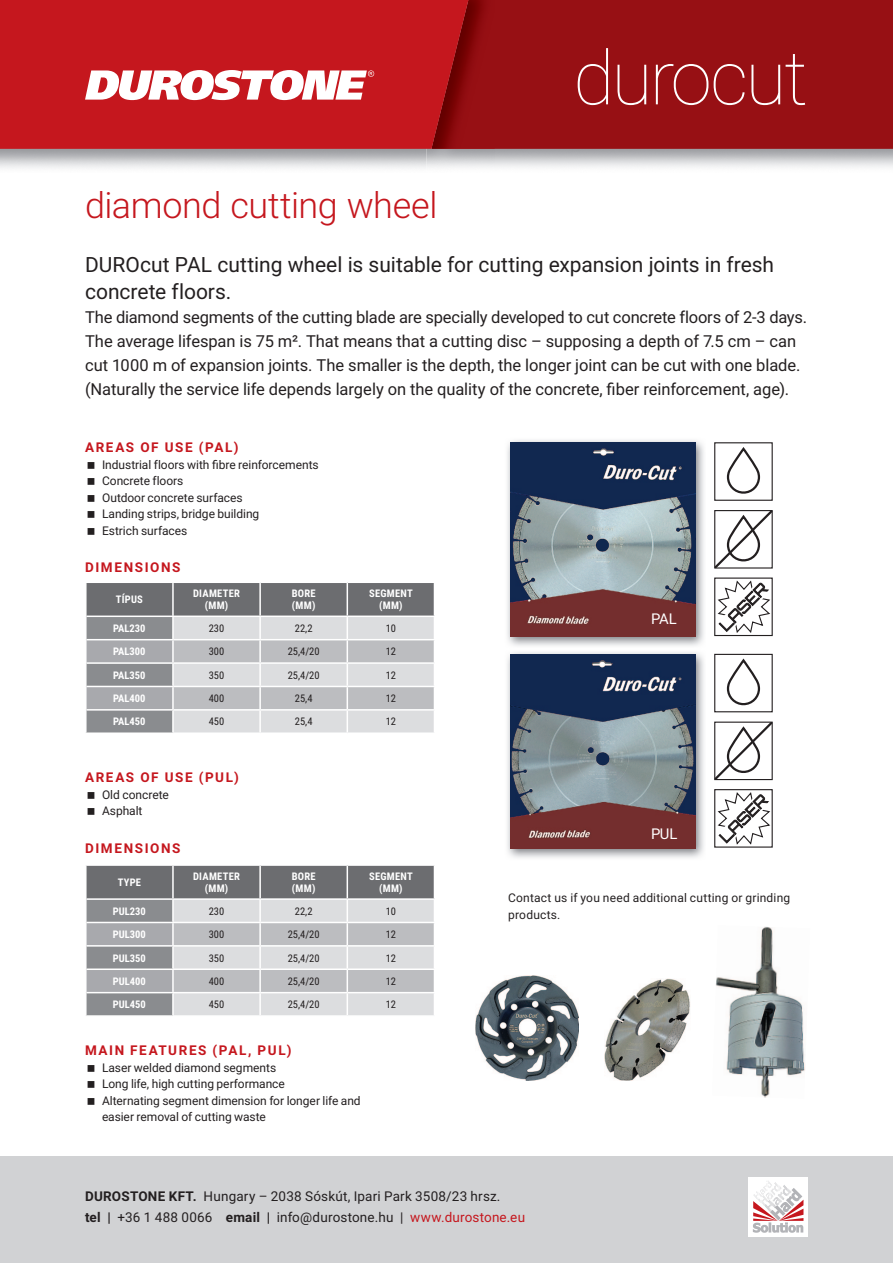
<style>
.page{position:relative;width:893px;height:1263px;background:#fff}
.page>*{position:absolute;margin:0;border:0;box-sizing:border-box;transform-origin:0 0}
.t1{font:100 75px "Roboto";letter-spacing:-.04em;color:#fff}
.t2{font:300 36px "Roboto";letter-spacing:-.01em;color:#c5171e}
.t3{font:21px/27px "Roboto";color:#231f20}
.t4{font:16.5px/24px "Roboto";letter-spacing:-.005em;color:#231f20}
.t5{font:14.85px "Roboto";letter-spacing:-.02em;color:#fff}
.t6{font:13.5px/21px "Roboto";letter-spacing:.01em;color:#231f20}
.t7{font:700 13.5px "Roboto";letter-spacing:.12em;color:#c5171e}
.t8{font:12px/16.5px "Roboto";color:#231f20}
.t9{font:10.5px "Roboto Condensed";color:#231f20}
.t10{font:700 10.5px/12px "Roboto Condensed";color:#fff}
.t11{font:700 10.5px/12px "Roboto Condensed";letter-spacing:.025em;color:#fff;text-align:center}
.s1{font-weight:700}
.s2{color:#c5171e}
</style>
<div class="page">
<div style="left:495px;top:0;width:398px;height:149px;background:#971014"></div>
<img style="left:468px;top:0;width:27px;height:149px">
<div style="left:0;top:0;width:468px;height:149px;background:#c5171e"></div>
<svg style="left:85px;top:70px;width:289px;height:30px"></svg>
<div style="left:0;top:1157px;width:893px;height:106px;background:#d1d2d4"></div>
<div style="left:748px;top:1177px;width:60px;height:59px;background:#fff"></div>
<svg style="left:753px;top:1181px;width:50px;height:52px"></svg>
<svg style="left:87px;top:582px;width:348px;height:150px;background:#b1b2b5"></svg>
<hr style="left:87px;top:615px;width:87px;height:2px;background:#fff">
<hr style="left:172px;top:617px;width:2px;height:22px;background:#fff">
<hr style="left:172px;top:664px;width:2px;height:22px;background:#fff">
<hr style="left:172px;top:711px;width:2px;height:21px;background:#fff">
<hr style="left:87px;top:639px;width:87px;height:1px;background:#fff">
<hr style="left:172px;top:640px;width:2px;height:22px;background:#fff">
<hr style="left:87px;top:662px;width:87px;height:2px;background:#fff">
<hr style="left:87px;top:686px;width:87px;height:1px;background:#fff">
<hr style="left:172px;top:687px;width:2px;height:22px;background:#fff">
<hr style="left:87px;top:709px;width:87px;height:2px;background:#fff">
<svg style="left:86px;top:865px;width:349px;height:150px;background:#b3b4b6"></svg>
<hr style="left:85px;top:866px;width:2px;height:33px;background:#fff">
<hr style="left:85px;top:899px;width:2px;height:23px;background:#fff">
<hr style="left:85px;top:922px;width:2px;height:24px;background:#fff">
<hr style="left:85px;top:946px;width:2px;height:23px;background:#fff">
<hr style="left:85px;top:969px;width:2px;height:24px;background:#fff">
<hr style="left:85px;top:993px;width:2px;height:22px;background:#fff">
<img style="left:507px;top:440px;width:197px;height:418px">
<img style="left:511px;top:442px;width:184px;height:194px">
<img style="left:511px;top:654px;width:184px;height:194px">
<img style="left:604px;top:978px;width:86px;height:102px">
<img style="left:475px;top:976px;width:104px;height:104px">
<div style="left:714px;top:442px;width:59px;height:59px;border:1px solid #231f20"></div>
<svg style="left:726px;top:449px;width:35px;height:45px"></svg>
<svg style="left:714px;top:510px;width:59px;height:59px"></svg>
<div style="left:714px;top:577px;width:59px;height:59px;border:1px solid #231f20"></div>
<svg style="left:717px;top:580px;width:53px;height:53px"></svg>
<div style="left:714px;top:654px;width:59px;height:58px;border:1px solid #231f20"></div>
<svg style="left:726px;top:660px;width:35px;height:46px"></svg>
<svg style="left:714px;top:721px;width:59px;height:60px"></svg>
<div style="left:714px;top:789px;width:59px;height:59px;border:1px solid #231f20"></div>
<svg style="left:717px;top:792px;width:53px;height:53px"></svg>
<img style="left:716px;top:927px;width:89px;height:171px">
<h1 class="t1" style="left:573px;top:25px;width:236px">durocut</h1>
<h2 class="t2" style="left:85px;top:180px;width:354px">diamond cutting wheel</h2>
<p class="t3" style="left:85px;top:251px;width:690px">DUROcut PAL cutting wheel is suitable for cutting expansion joints in fresh concrete floors.</p>
<p class="t4" style="left:85px;top:305px;width:723px">The diamond segments of the cutting blade are specially developed to cut concrete floors of 2-3 days.<br>The average lifespan is 75 m². That means that a cutting disc – supposing a depth of 7.5 cm – can cut 1000 m of expansion joints. The smaller is the depth, the longer joint can be cut with one blade. (Naturally the service life depends largely on the quality of the concrete, fiber reinforcement, age).</p>
<p class="t7" style="left:85px;top:438px;width:155px">AREAS OF USE (PAL)</p>
<p class="t8" style="left:102px;top:456px;width:218px">Industrial floors with fibre reinforcements<br>Concrete floors<br>Outdoor concrete surfaces<br>Landing strips, bridge building<br>Estrich surfaces</p>
<p class="t7" style="left:85px;top:558px;width:97px">DIMENSIONS</p>
<p class="t10" style="left:116px;top:593px;width:29px">TÍPUS</p>
<p class="t11" style="left:193px;top:587px;width:48px">DIAMETER (MM)</p>
<p class="t10" style="left:292px;top:587px;width:25px">BORE (MM)</p>
<p class="t11" style="left:369px;top:587px;width:45px">SEGMENT (MM)</p>
<p class="t10" style="left:113px;top:622px;width:34px">PAL230</p>
<p class="t9" style="left:209px;top:621px;width:17px">230</p>
<p class="t9" style="left:295px;top:621px;width:19px">22,2</p>
<p class="t9" style="left:386px;top:621px;width:12px">10</p>
<p class="t10" style="left:113px;top:645px;width:34px">PAL300</p>
<p class="t9" style="left:209px;top:644px;width:17px">300</p>
<p class="t9" style="left:288px;top:644px;width:33px">25,4/20</p>
<p class="t9" style="left:386px;top:644px;width:12px">12</p>
<p class="t10" style="left:113px;top:669px;width:34px">PAL350</p>
<p class="t9" style="left:209px;top:668px;width:17px">350</p>
<p class="t9" style="left:288px;top:668px;width:33px">25,4/20</p>
<p class="t9" style="left:386px;top:668px;width:12px">12</p>
<p class="t10" style="left:113px;top:692px;width:34px">PAL400</p>
<p class="t9" style="left:209px;top:691px;width:17px">400</p>
<p class="t9" style="left:295px;top:691px;width:19px">25,4</p>
<p class="t9" style="left:386px;top:691px;width:12px">12</p>
<p class="t10" style="left:113px;top:715px;width:34px">PAL450</p>
<p class="t9" style="left:209px;top:714px;width:17px">450</p>
<p class="t9" style="left:295px;top:714px;width:19px">25,4</p>
<p class="t9" style="left:386px;top:714px;width:12px">12</p>
<p class="t7" style="left:85px;top:768px;width:155px">AREAS OF USE (PUL)</p>
<p class="t8" style="left:102px;top:786px;width:68px">Old concrete<br>Asphalt</p>
<p class="t7" style="left:85px;top:839px;width:97px">DIMENSIONS</p>
<p class="t10" style="left:118px;top:876px;width:25px">TYPE</p>
<p class="t11" style="left:193px;top:870px;width:48px">DIAMETER (MM)</p>
<p class="t10" style="left:292px;top:870px;width:25px">BORE (MM)</p>
<p class="t11" style="left:369px;top:870px;width:45px">SEGMENT (MM)</p>
<p class="t10" style="left:113px;top:904px;width:34px">PUL230</p>
<p class="t9" style="left:209px;top:904px;width:17px">230</p>
<p class="t9" style="left:295px;top:904px;width:19px">22,2</p>
<p class="t9" style="left:386px;top:904px;width:12px">10</p>
<p class="t10" style="left:113px;top:928px;width:34px">PUL300</p>
<p class="t9" style="left:209px;top:927px;width:17px">300</p>
<p class="t9" style="left:288px;top:927px;width:33px">25,4/20</p>
<p class="t9" style="left:386px;top:927px;width:12px">12</p>
<p class="t10" style="left:113px;top:951px;width:34px">PUL350</p>
<p class="t9" style="left:209px;top:950px;width:17px">350</p>
<p class="t9" style="left:288px;top:950px;width:33px">25,4/20</p>
<p class="t9" style="left:386px;top:950px;width:12px">12</p>
<p class="t10" style="left:113px;top:975px;width:34px">PUL400</p>
<p class="t9" style="left:209px;top:974px;width:17px">400</p>
<p class="t9" style="left:288px;top:974px;width:33px">25,4/20</p>
<p class="t9" style="left:386px;top:974px;width:12px">12</p>
<p class="t10" style="left:113px;top:998px;width:34px">PUL450</p>
<p class="t9" style="left:209px;top:997px;width:17px">450</p>
<p class="t9" style="left:288px;top:997px;width:33px">25,4/20</p>
<p class="t9" style="left:386px;top:997px;width:12px">12</p>
<p class="t7" style="left:85px;top:1041px;width:208px">MAIN FEATURES (PAL, PUL)</p>
<p class="t8" style="left:102px;top:1059px;width:260px">Laser welded diamond segments<br>Long life, high cutting performance<br>Alternating segment dimension for longer life and easier removal of cutting waste</p>
<p class="t5" style="left:651px;top:608px;width:27px">PAL</p>
<p class="t5" style="left:651px;top:823px;width:28px">PUL</p>
<p class="t8" style="left:508px;top:889px;width:284px">Contact us if you need additional cutting or grinding products.</p>
<p class="t6" style="left:85px;top:1185px;width:442px"><span class="s1">DUROSTONE KFT.</span> Hungary – 2038 Sóskút, Ipari Park 3508/23 hrsz.<br><span class="s1">tel |</span> +36 1 488 0066 <span class="s1">email |</span> info@durostone.hu | <span class="s2">www.durostone.eu</span></p>
</div>
